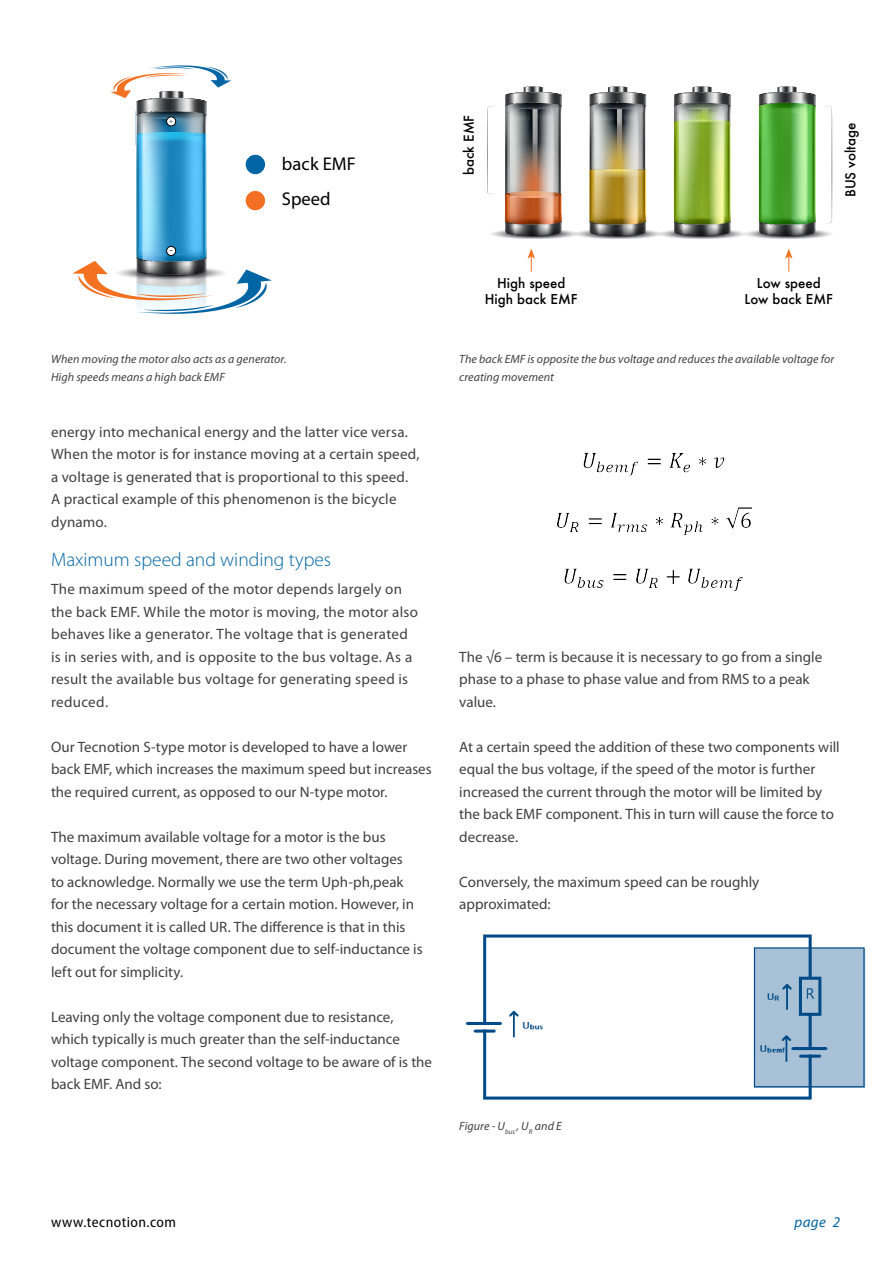
<style>
.page{position:relative;width:893px;height:1263px;background:#fff}
.page>*{position:absolute;margin:0;border:0;box-sizing:border-box;transform-origin:0 0}
.t1{font:300 19.5px "Myriad Pro";color:#0065a4}
.t2{font:18.45px/34.8px "Myriad Pro";color:#000}
.t3{font:15px/22.5px "Myriad Pro";color:#414042}
.t4{font:15px/22.5px "Myriad Pro";letter-spacing:.02em;color:#414042}
.t5{font:semi-condensed 15px "Myriad Pro";letter-spacing:.03em;color:#000}
.t6{font:italic 15px "Myriad Pro";color:#0065a4}
.t7{font:500 13.35px/15.9px "Futura";color:#000;text-align:center}
.t8{font:italic 12px/18px "Myriad Pro";letter-spacing:.005em;color:#414042}
.t9{font:9.3px "Myriad Pro";color:#000}
.t10{font:5.55px "Myriad Pro";color:#000}
</style>
<div class="page">
<img style="left:557px;top:454px;width:195px;height:137px">
<img style="left:465px;top:934px;width:401px;height:166px">
<svg style="left:72px;top:65px;width:200px;height:249px"></svg>
<div style="left:246px;top:191px;width:19px;height:19px;background:#f36f21;border-radius:50%"></div>
<div style="left:246px;top:155px;width:19px;height:19px;background:#0065a4;border-radius:50%"></div>
<img style="left:487px;top:86px;width:346px;height:153px">
<svg style="left:527px;top:248px;width:8px;height:24px"></svg>
<svg style="left:785px;top:248px;width:8px;height:24px"></svg>
<p class="t10" style="left:169px;top:118px;width:5px">+</p>
<p class="t9" style="left:170px;top:245px;width:4px">-</p>
<p class="t2" style="left:282px;top:147px;width:75px">back EMF<br>Speed</p>
<p class="t8" style="left:51px;top:350px;width:237px">When moving the motor also acts as a generator.<br>High speeds means a high back EMF</p>
<p class="t3" style="left:51px;top:421px;width:370px">energy into mechanical energy and the latter vice versa.<br>When the motor is for instance moving at a certain speed, a voltage is generated that is proportional to this speed.<br>A practical example of this phenomenon is the bicycle dynamo.</p>
<h1 class="t1" style="left:51px;top:548px;width:282px">Maximum speed and winding types</h1>
<p class="t4" style="left:51px;top:578px;width:369px">The maximum speed of the motor depends largely on the back EMF. While the motor is moving, the motor also behaves like a generator. The voltage that is generated is in series with, and is opposite to the bus voltage. As a result the available bus voltage for generating speed is reduced.</p>
<p class="t3" style="left:51px;top:736px;width:382px">Our Tecnotion S-type motor is developed to have a lower back EMF, which increases the maximum speed but increases the required current, as opposed to our N-type motor.</p>
<p class="t3" style="left:51px;top:826px;width:373px">The maximum available voltage for a motor is the bus voltage. During movement, there are two other voltages<br>to acknowledge. Normally we use the term Uph-ph,peak for the necessary voltage for a certain motion. However, in this document it is called UR. The difference is that in this document the voltage component due to self-inductance is left out for simplicity.</p>
<p class="t3" style="left:51px;top:1006px;width:383px">Leaving only the voltage component due to resistance, which typically is much greater than the self-inductance voltage component. The second voltage to be aware of is the back EMF. And so:</p>
<p class="t7" style="left:461px;top:175px;width:62px;rotate:-90deg">back EMF</p>
<p class="t7" style="left:842px;top:197px;width:76px;rotate:-90deg">BUS voltage</p>
<p class="t7" style="left:485px;top:274px;width:94px">High speed<br>High back EMF</p>
<p class="t7" style="left:745px;top:274px;width:90px">Low speed<br>Low back EMF</p>
<p class="t8" style="left:459px;top:350px;width:377px">The back EMF is opposite the bus voltage and reduces the available voltage for creating movement</p>
<p class="t3" style="left:459px;top:646px;width:365px">The √6 – term is because it is necessary to go from a single phase to a phase to phase value and from RMS to a peak value.</p>
<p class="t3" style="left:459px;top:736px;width:382px">At a certain speed the addition of these two components will equal the bus voltage, if the speed of the motor is further increased the current through the motor will be limited by the back EMF component. This in turn will cause the force to decrease.</p>
<p class="t3" style="left:459px;top:871px;width:302px">Conversely, the maximum speed can be roughly approximated:</p>
<p class="t8" style="left:459px;top:1117px;width:104px">Figure - U<sub>bus</sub> , U<sub>R</sub> and E</p>
<p class="t5" style="left:51px;top:1214px;width:126px">www.tecnotion.com</p>
<p class="t6" style="left:794px;top:1214px;width:47px">page 2</p>
</div>
